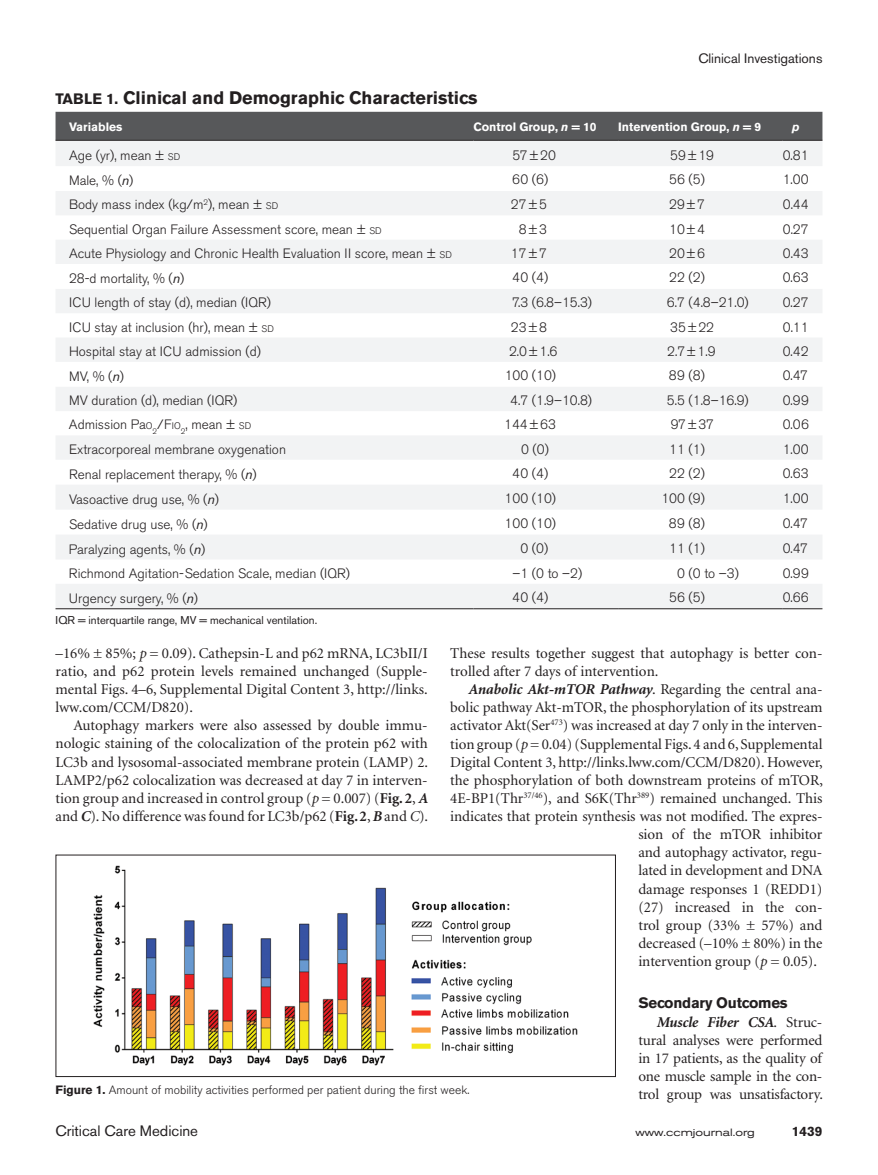
<style>
.page{position:relative;width:878px;height:1175px;background:#fff}
.page>*{position:absolute;margin:0;border:0;box-sizing:border-box;transform-origin:0 0}
.t1{font:700 18px "Akzidenz Grotesk BE";color:#231f20}
.t2{font:15px/18.1px "Minion";letter-spacing:-.005em;color:#231f20;text-align:justify}
.t3{font:15px "Akzidenz Grotesk BE";color:#231f20}
.t4{font:700 15px "Akzidenz Grotesk BE";letter-spacing:-.015em;color:#231f20}
.t5{font:300 13.5px "Akzidenz Grotesk BE";color:#231f20}
.t6{font:13.5px "Akzidenz Grotesk BE";color:#231f20}
.t7{font:700 13.5px "Akzidenz Grotesk BE";color:#231f20}
.t8{font:300 12px "Akzidenz Grotesk BE";color:#231f20}
.t9{font:700 12px "Akzidenz Grotesk BE";color:#fff}
.t10{font:italic 700 12px "Akzidenz Grotesk BE";color:#fff}
.t11{font:11.25px "Akzidenz Grotesk BE";color:#231f20}
.t12{font:expanded 10.5px "Akzidenz Grotesk BE";color:#231f20}
.s1{font-size:15px}
.s2{font-style:italic}
.s3{font-size:9.45px}
.s4{font-weight:400;font-style:italic}
.s5{font-weight:700;font-style:italic}
.s6{font-weight:700}
</style>
<div class="page">
<div style="left:56px;top:112px;width:766px;height:28px;background:#57585a"></div>
<svg style="left:56px;top:141px;width:766px;height:467px;fill:#f2f3f4"></svg>
<hr style="left:56px;top:140px;width:417px;height:1px;background:#231f20">
<hr style="left:473px;top:140px;width:145px;height:1px;background:#231f20">
<hr style="left:618px;top:140px;width:164px;height:1px;background:#231f20">
<hr style="left:782px;top:140px;width:40px;height:1px;background:#231f20">
<hr style="left:56px;top:608px;width:417px;height:1px;background:#231f20">
<hr style="left:473px;top:608px;width:145px;height:1px;background:#231f20">
<hr style="left:618px;top:608px;width:164px;height:1px;background:#231f20">
<hr style="left:782px;top:608px;width:40px;height:1px;background:#231f20">
<svg style="left:55px;top:854px;width:561px;height:223px"></svg>
<p class="t6" style="left:698px;top:50px;width:126px">Clinical Investigations</p>
<p class="t1" style="left:56px;top:87px;width:423px"><span class="s1">TABLE 1.</span> Clinical and Demographic Characteristics</p>
<p class="t9" style="left:69px;top:119px;width:55px">Variables</p>
<p class="t9" style="left:473px;top:119px;width:124px">Control Group, <span class="s2">n</span> = 10</p>
<p class="t9" style="left:618px;top:119px;width:144px">Intervention Group, <span class="s2">n</span> = 9</p>
<p class="t10" style="left:792px;top:119px;width:9px">p</p>
<p class="t5" style="left:69px;top:148px;width:113px">Age (yr), mean ± <span class="s3">SD</span></p>
<p class="t5" style="left:512px;top:148px;width:45px">57±20</p>
<p class="t5" style="left:670px;top:148px;width:45px">59±19</p>
<p class="t5" style="left:782px;top:148px;width:27px">0.81</p>
<p class="t5" style="left:69px;top:173px;width:66px">Male, % (<span class="s4">n</span>)</p>
<p class="t5" style="left:512px;top:172px;width:38px">60 (6)</p>
<p class="t5" style="left:669px;top:172px;width:37px">56 (5)</p>
<p class="t5" style="left:782px;top:172px;width:27px">1.00</p>
<p class="t5" style="left:69px;top:197px;width:211px">Body mass index (kg/m<sup>2</sup>), mean ± <span class="s3">SD</span></p>
<p class="t5" style="left:511px;top:197px;width:37px">27±5</p>
<p class="t5" style="left:669px;top:197px;width:37px">29±7</p>
<p class="t5" style="left:782px;top:197px;width:27px">0.44</p>
<p class="t5" style="left:69px;top:221px;width:314px">Sequential Organ Failure Assessment score, mean ± <span class="s3">SD</span></p>
<p class="t5" style="left:519px;top:221px;width:30px">8±3</p>
<p class="t5" style="left:669px;top:221px;width:37px">10±4</p>
<p class="t5" style="left:782px;top:221px;width:27px">0.27</p>
<p class="t5" style="left:69px;top:246px;width:384px">Acute Physiology and Chronic Health Evaluation II score, mean ± <span class="s3">SD</span></p>
<p class="t5" style="left:511px;top:246px;width:37px">17±7</p>
<p class="t5" style="left:669px;top:246px;width:37px">20±6</p>
<p class="t5" style="left:782px;top:246px;width:27px">0.43</p>
<p class="t5" style="left:69px;top:271px;width:117px">28-d mortality, % (<span class="s4">n</span>)</p>
<p class="t5" style="left:512px;top:270px;width:38px">40 (4)</p>
<p class="t5" style="left:669px;top:270px;width:37px">22 (2)</p>
<p class="t5" style="left:782px;top:270px;width:27px">0.63</p>
<p class="t5" style="left:69px;top:295px;width:204px">ICU length of stay (d), median (IQR)</p>
<p class="t5" style="left:512px;top:295px;width:81px">7.3 (6.8–15.3)</p>
<p class="t5" style="left:667px;top:295px;width:83px">6.7 (4.8–21.0)</p>
<p class="t5" style="left:782px;top:295px;width:27px">0.27</p>
<p class="t5" style="left:69px;top:319px;width:206px">ICU stay at inclusion (hr), mean ± <span class="s3">SD</span></p>
<p class="t5" style="left:511px;top:319px;width:37px">23±8</p>
<p class="t5" style="left:670px;top:319px;width:45px">35±22</p>
<p class="t5" style="left:782px;top:319px;width:27px">0.11</p>
<p class="t5" style="left:69px;top:343px;width:193px">Hospital stay at ICU admission (d)</p>
<p class="t5" style="left:509px;top:343px;width:50px">2.0±1.6</p>
<p class="t5" style="left:667px;top:343px;width:50px">2.7±1.9</p>
<p class="t5" style="left:782px;top:343px;width:27px">0.42</p>
<p class="t5" style="left:69px;top:368px;width:56px">MV, % (<span class="s4">n</span>)</p>
<p class="t5" style="left:504px;top:368px;width:53px">100 (10)</p>
<p class="t5" style="left:669px;top:368px;width:38px">89 (8)</p>
<p class="t5" style="left:782px;top:368px;width:27px">0.47</p>
<p class="t5" style="left:69px;top:393px;width:170px">MV duration (d), median (IQR)</p>
<p class="t5" style="left:510px;top:393px;width:83px">4.7 (1.9–10.8)</p>
<p class="t5" style="left:667px;top:393px;width:83px">5.5 (1.8–16.9)</p>
<p class="t5" style="left:782px;top:393px;width:28px">0.99</p>
<p class="t5" style="left:69px;top:417px;width:184px">Admission Pa<span class="s3">O</span><sub>2</sub>/F<span class="s3">IO</span><sub>2</sub>, mean ± <span class="s3">SD</span></p>
<p class="t5" style="left:504px;top:417px;width:53px">144±63</p>
<p class="t5" style="left:670px;top:417px;width:45px">97±37</p>
<p class="t5" style="left:782px;top:417px;width:28px">0.06</p>
<p class="t5" style="left:69px;top:441px;width:218px">Extracorporeal membrane oxygenation</p>
<p class="t5" style="left:521px;top:441px;width:29px">0 (0)</p>
<p class="t5" style="left:669px;top:441px;width:37px">11 (1)</p>
<p class="t5" style="left:782px;top:441px;width:27px">1.00</p>
<p class="t5" style="left:69px;top:466px;width:189px">Renal replacement therapy, % (<span class="s4">n</span>)</p>
<p class="t5" style="left:512px;top:466px;width:38px">40 (4)</p>
<p class="t5" style="left:669px;top:466px;width:37px">22 (2)</p>
<p class="t5" style="left:782px;top:466px;width:27px">0.63</p>
<p class="t5" style="left:69px;top:491px;width:151px">Vasoactive drug use, % (<span class="s4">n</span>)</p>
<p class="t5" style="left:504px;top:491px;width:53px">100 (10)</p>
<p class="t5" style="left:661px;top:491px;width:45px">100 (9)</p>
<p class="t5" style="left:782px;top:491px;width:27px">1.00</p>
<p class="t5" style="left:69px;top:516px;width:140px">Sedative drug use, % (<span class="s4">n</span>)</p>
<p class="t5" style="left:504px;top:515px;width:53px">100 (10)</p>
<p class="t5" style="left:669px;top:515px;width:38px">89 (8)</p>
<p class="t5" style="left:782px;top:515px;width:27px">0.47</p>
<p class="t5" style="left:69px;top:541px;width:138px">Paralyzing agents, % (<span class="s4">n</span>)</p>
<p class="t5" style="left:520px;top:540px;width:29px">0 (0)</p>
<p class="t5" style="left:669px;top:540px;width:37px">11 (1)</p>
<p class="t5" style="left:782px;top:540px;width:27px">0.47</p>
<p class="t5" style="left:69px;top:565px;width:283px">Richmond Agitation-Sedation Scale, median (IQR)</p>
<p class="t5" style="left:512px;top:565px;width:71px">–1 (0 to –2)</p>
<p class="t5" style="left:677px;top:565px;width:63px">0 (0 to –3)</p>
<p class="t5" style="left:782px;top:565px;width:28px">0.99</p>
<p class="t5" style="left:69px;top:590px;width:131px">Urgency surgery, % (<span class="s4">n</span>)</p>
<p class="t5" style="left:512px;top:590px;width:38px">40 (4)</p>
<p class="t5" style="left:669px;top:590px;width:37px">56 (5)</p>
<p class="t5" style="left:782px;top:590px;width:28px">0.66</p>
<p class="t11" style="left:55px;top:613px;width:263px">IQR = interquartile range, MV = mechanical ventilation.</p>
<p class="t2" style="left:450px;top:644px;width:374px">These results together suggest that autophagy is better con&shy;trolled after 7 days of intervention.</p>
<p class="t2" style="left:468px;top:680px;width:356px"><span class="s5">Anabolic Akt-mTOR Pathway</span>. Regarding the central ana-</p>
<p class="t2" style="left:450px;top:699px;width:374px">bolic pathway Akt-mTOR, the phosphorylation of its upstream</p>
<p class="t2" style="left:450px;top:717px;width:374px">activator Akt(Ser<sup>473</sup>) was increased at day 7 only in the interven-</p>
<p class="t2" style="left:450px;top:735px;width:374px">tion group (<span class="s2">p</span> = 0.04) (Supplemental Figs. 4 and 6, Supplemental</p>
<p class="t2" style="left:450px;top:753px;width:374px">Digital Content 3, http://links.lww.com/CCM/D820). However,</p>
<p class="t2" style="left:450px;top:771px;width:374px">the phosphorylation of both downstream proteins of mTOR,</p>
<p class="t2" style="left:450px;top:789px;width:373px">4E-BP1(Thr<sup>37/46</sup>), and S6K(Thr<sup>389</sup>) remained unchanged. This</p>
<p class="t2" style="left:450px;top:807px;width:374px">indicates that protein synthesis was not modified. The expres-</p>
<p class="t2" style="left:638px;top:826px;width:185px">sion of the mTOR inhibitor</p>
<p class="t2" style="left:638px;top:844px;width:185px">and autophagy activator, regu-</p>
<p class="t2" style="left:638px;top:862px;width:185px">lated in development and DNA</p>
<p class="t2" style="left:638px;top:880px;width:185px">damage responses 1 (REDD1)</p>
<p class="t2" style="left:638px;top:898px;width:185px">(27) increased in the con-</p>
<p class="t2" style="left:638px;top:916px;width:186px">trol group (33% ± 57%) and</p>
<p class="t2" style="left:638px;top:934px;width:185px">decreased (–10% ± 80%) in the</p>
<p class="t2" style="left:638px;top:952px;width:180px">intervention group (<span class="s2">p</span> = 0.05).</p>
<p class="t4" style="left:638px;top:994px;width:151px">Secondary Outcomes</p>
<p class="t2" style="left:638px;top:1013px;width:186px;text-indent:18px"><span class="s5">Muscle Fiber CSA</span>. Struc&shy;tural analyses were performed in 17 patients, as the quality of one muscle sample in the con&shy;trol group was unsatisfactory.</p>
<p class="t2" style="left:56px;top:644px;width:374px">–16% ± 85%; <span class="s2">p</span> = 0.09). Cathepsin-L and p62 mRNA, LC3bII/I ratio, and p62 protein levels remained unchanged (Supple&shy;mental Figs. 4–6, Supplemental Digital Content 3, http://links. lww.com/CCM/D820).</p>
<p class="t2" style="left:55px;top:717px;width:374px;text-indent:18px">Autophagy markers were also assessed by double immu&shy;nologic staining of the colocalization of the protein p62 with LC3b and lysosomal-associated membrane protein (LAMP) 2.<br>LAMP2/p62 colocalization was decreased at day 7 in interven&shy;tion group and increased in control group (<span class="s2">p</span> = 0.007) (<span class="s6">Fig. 2</span>, <span class="s5">A </span>and <span class="s5">C</span>). No difference was found for LC3b/p62 (<span class="s6">Fig.2</span>, <span class="s5">B</span> and <span class="s2">C</span>).</p>
<p class="t8" style="left:56px;top:1083px;width:415px"><span class="s6">Figure 1.</span> Amount of mobility activities performed per patient during the first week.</p>
<p class="t3" style="left:56px;top:1121px;width:144px">Critical Care Medicine</p>
<p class="t12" style="left:635px;top:1126px;width:121px">www.ccmjournal.org</p>
<p class="t7" style="left:791px;top:1123px;width:32px">1439</p>
</div>
